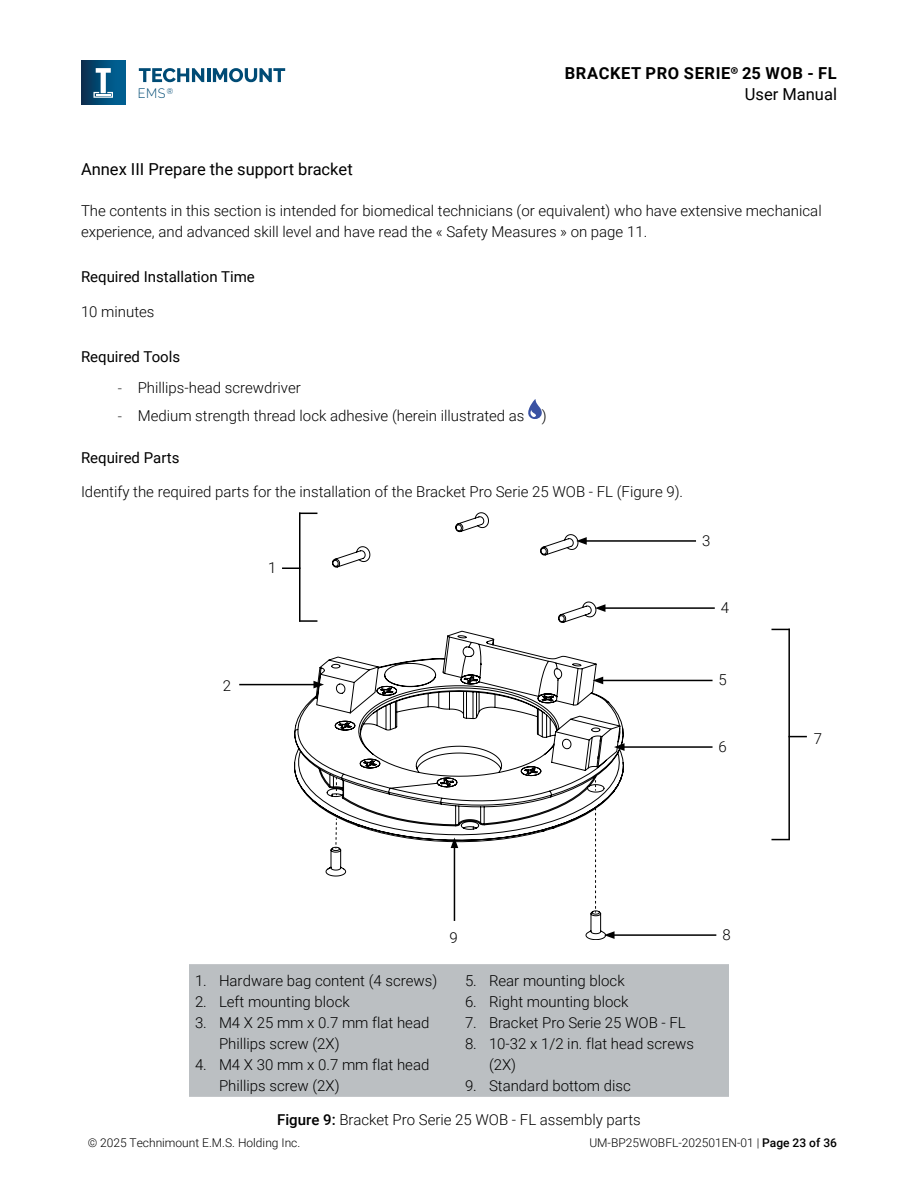
<style>
.page{position:relative;width:918px;height:1188px;background:#fff}
.page>*{position:absolute;margin:0;border:0;box-sizing:border-box;transform-origin:0 0}
.t1{font:16.5px "Roboto";color:#000}
.t2{font:700 16.5px "Roboto";letter-spacing:.035em;color:#000}
.t3{font:300 15px/21px "Roboto";color:#000}
.t4{font:15px "Roboto";color:#000}
.t5{font:300 13.65px "Raleway";color:#004b75;scale:.93 1}
.t6{font:300 12px "Roboto";color:#000}
.t7{font:8.25px "Raleway";color:#004b75;scale:.93 1}
.s1{font-family:"Barlow"}
.s2{font-family:"Open Sans"}
.s3{font-weight:500}
</style>
<div class="page">
<svg style="left:139px;top:68px;width:65px;height:14px"></svg>
<hr style="left:207px;top:68px;width:3px;height:14px;background:#004b75">
<svg style="left:213px;top:68px;width:72px;height:14px"></svg>
<div style="left:81px;top:60px;width:44px;height:45px;background:linear-gradient(to right,#083051,#00669a)"></div>
<svg style="left:93px;top:68px;width:20px;height:30px"></svg>
<svg style="left:528px;top:399px;width:14px;height:20px"></svg>
<svg style="left:294px;top:513px;width:330px;height:427px"></svg>
<svg style="left:336px;top:819px;width:1px;height:29px"></svg>
<svg style="left:595px;top:777px;width:1px;height:14px"></svg>
<svg style="left:595px;top:809px;width:1px;height:104px"></svg>
<svg style="left:336px;top:778px;width:1px;height:17px"></svg>
<svg style="left:301px;top:513px;width:16px;height:1px"></svg>
<svg style="left:301px;top:620px;width:16px;height:2px"></svg>
<hr style="left:299px;top:513px;width:2px;height:109px;background:#000">
<svg style="left:282px;top:568px;width:17px;height:1px"></svg>
<svg style="left:771px;top:629px;width:17px;height:1px"></svg>
<svg style="left:771px;top:839px;width:17px;height:1px"></svg>
<hr style="left:788px;top:629px;width:2px;height:211px;background:#000">
<svg style="left:788px;top:736px;width:19px;height:1px"></svg>
<hr style="left:603px;top:607px;width:112px;height:2px;background:#000">
<svg style="left:595px;top:604px;width:10px;height:8px"></svg>
<hr style="left:601px;top:680px;width:112px;height:1px;background:#000">
<svg style="left:593px;top:677px;width:10px;height:7px"></svg>
<hr style="left:622px;top:746px;width:91px;height:2px;background:#000">
<svg style="left:614px;top:743px;width:11px;height:8px"></svg>
<hr style="left:584px;top:540px;width:112px;height:2px;background:#000">
<svg style="left:576px;top:537px;width:11px;height:8px"></svg>
<hr style="left:612px;top:934px;width:104px;height:2px;background:#000">
<svg style="left:604px;top:931px;width:11px;height:8px"></svg>
<hr style="left:239px;top:684px;width:77px;height:1px;background:#000">
<svg style="left:313px;top:681px;width:11px;height:7px"></svg>
<hr style="left:454px;top:846px;width:1px;height:75px;background:#000">
<svg style="left:451px;top:838px;width:7px;height:10px"></svg>
<div style="left:189px;top:964px;width:540px;height:133px;background:#bbbfc2"></div>
<p class="t2" style="left:565px;top:62px;width:273px">BRACKET PRO SERIE<span class="s1">®</span> 25 WOB - FL</p>
<p class="t5" style="left:138px;top:85px;width:32px">EMS</p>
<p class="t1" style="left:745px;top:83px;width:94px">User Manual</p>
<p class="t7" style="left:167px;top:86px;width:8px">®</p>
<p class="t1" style="left:81px;top:157px;width:273px">Annex III Prepare the support bracket</p>
<p class="t3" style="left:81px;top:200px;width:742px">The contents in this section is intended for biomedical technicians (or equivalent) who have extensive mechanical experience, and advanced skill level and have read the « Safety Measures » on page 11.</p>
<p class="t4" style="left:81px;top:266px;width:175px">Required Installation Time</p>
<p class="t3" style="left:81px;top:300px;width:75px">10 minutes</p>
<p class="t4" style="left:81px;top:346px;width:101px">Required Tools</p>
<p class="t3" style="left:117px;top:376px;width:185px"><span class="s2">-</span> Phillips-head screwdriver</p>
<p class="t3" style="left:117px;top:404px;width:431px"><span class="s2">-</span> Medium strength thread lock adhesive (herein illustrated as )</p>
<p class="t4" style="left:81px;top:447px;width:100px">Required Parts</p>
<p class="t3" style="left:81px;top:481px;width:604px">Identify the required parts for the installation of the Bracket Pro Serie 25 WOB - FL (Figure 9).</p>
<p class="t3" style="left:268px;top:556px;width:10px">1</p>
<p class="t3" style="left:223px;top:675px;width:10px">2</p>
<p class="t3" style="left:702px;top:529px;width:10px">3</p>
<p class="t3" style="left:721px;top:597px;width:10px">4</p>
<p class="t3" style="left:719px;top:669px;width:10px">5</p>
<p class="t3" style="left:719px;top:735px;width:10px">6</p>
<p class="t3" style="left:449px;top:927px;width:10px">9</p>
<p class="t3" style="left:195px;top:969px;width:244px">1. Hardware bag content (4 screws)</p>
<p class="t3" style="left:195px;top:990px;width:156px">2. Left mounting block</p>
<p class="t3" style="left:219px;top:1011px;width:212px;text-indent:-24px">3. M4 X 25 mm x 0.7 mm flat head<br>Phillips screw (2X)</p>
<p class="t3" style="left:219px;top:1053px;width:212px;text-indent:-24px">4. M4 X 30 mm x 0.7 mm flat head<br>Phillips screw (2X)</p>
<p class="t3" style="left:465px;top:969px;width:161px">5. Rear mounting block</p>
<p class="t3" style="left:465px;top:990px;width:165px">6. Right mounting block</p>
<p class="t3" style="left:465px;top:1011px;width:222px">7. Bracket Pro Serie 25 WOB - FL</p>
<p class="t3" style="left:489px;top:1032px;width:207px;text-indent:-24px">8. 10-32 x 1/2 in. flat head screws (2X)</p>
<p class="t3" style="left:465px;top:1074px;width:167px">9. Standard bottom disc</p>
<p class="t3" style="left:277px;top:1109px;width:365px"><span class="s3">Figure 9:</span> Bracket Pro Serie 25 WOB - FL assembly parts</p>
<p class="t3" style="left:722px;top:924px;width:10px">8</p>
<p class="t3" style="left:814px;top:728px;width:10px">7</p>
<p class="t6" style="left:88px;top:1134px;width:214px">© 2025 Technimount E.M.S. Holding Inc.</p>
<p class="t6" style="left:589px;top:1134px;width:249px">UM-BP25WOBFL-202501EN-01 | <span class="s3">Page 23 of 36</span></p>
</div>
